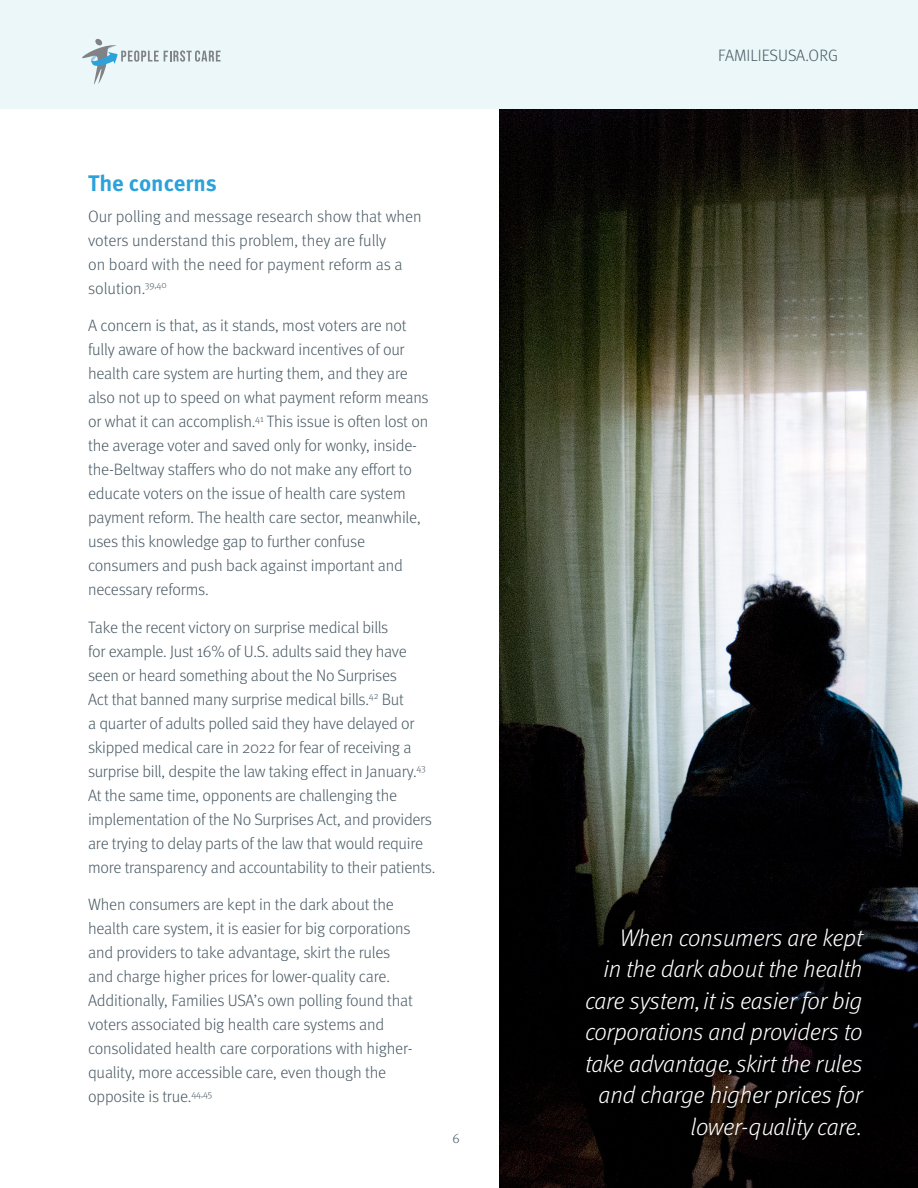
<style>
.page{position:relative;width:918px;height:1188px;background:#fff}
.page>*{position:absolute;margin:0;border:0;box-sizing:border-box;transform-origin:0 0}
.CALL_OUT_AND_PULL_QU{font:italic 300 24px/31.5px "Meta OT";letter-spacing:-.01em;color:#fff;text-align:right}
.t1{font:700 22.5px "Meta OT";color:#2ca1da}
.t2{font:300 16.5px/24px "Meta OT";letter-spacing:-.015em;color:#4b5c65}
.t3{font:300 13.5px "Meta OT";color:#4b5c65}
</style>
<div class="page">
<div style="left:0;top:0;width:918px;height:109px;background:#ebf7f8"></div>
<svg style="left:82px;top:39px;width:139px;height:45px"></svg>
<img style="left:500px;top:110px;width:418px;height:1078px">
<h1 class="t1" style="left:88px;top:169px;width:130px">The concerns</h1>
<p class="t2" style="left:88px;top:204px;width:335px">Our polling and message research show that when voters understand this problem, they are fully<br>on board with the need for payment reform as a solution.<sup>39,40</sup></p>
<p class="t2" style="left:88px;top:314px;width:342px">A concern is that, as it stands, most voters are not fully aware of how the backward incentives of our health care system are hurting them, and they are also not up to speed on what payment reform means or what it can accomplish.<sup>41</sup> This issue is often lost on the average voter and saved only for wonky, inside&shy;the-Beltway staffers who do not make any effort to educate voters on the issue of health care system payment reform. The health care sector, meanwhile, uses this knowledge gap to further confuse consumers and push back against important and necessary reforms.</p>
<p class="t2" style="left:88px;top:615px;width:349px">Take the recent victory on surprise medical bills<br>for example. Just 16% of U.S. adults said they have seen or heard something about the No Surprises<br>Act that banned many surprise medical bills.<sup>42</sup> But<br>a quarter of adults polled said they have delayed or skipped medical care in 2022 for fear of receiving a surprise bill, despite the law taking effect in January.<sup>43<br></sup>At the same time, opponents are challenging the implementation of the No Surprises Act, and providers are trying to delay parts of the law that would require more transparency and accountability to their patients.</p>
<p class="t2" style="left:88px;top:893px;width:326px">When consumers are kept in the dark about the health care system, it is easier for big corporations and providers to take advantage, skirt the rules and charge higher prices for lower-quality care.<br>Additionally, Families USA’s own polling found that voters associated big health care systems and consolidated health care corporations with higher&shy;quality, more accessible care, even though the opposite is true.<sup>44,45</sup></p>
<p class="t3" style="left:452px;top:1131px;width:9px">6</p>
<p class="t2" style="left:718px;top:43px;width:122px">FAMILIESUSA.ORG</p>
<p class="CALL_OUT_AND_PULL_QU" style="left:585px;top:922px;width:279px">When consumers are kept<br>in the dark about the health care system, it is easier for big corporations and providers to take advantage, skirt the rules and charge higher prices for lower-quality care.</p>
</div>
